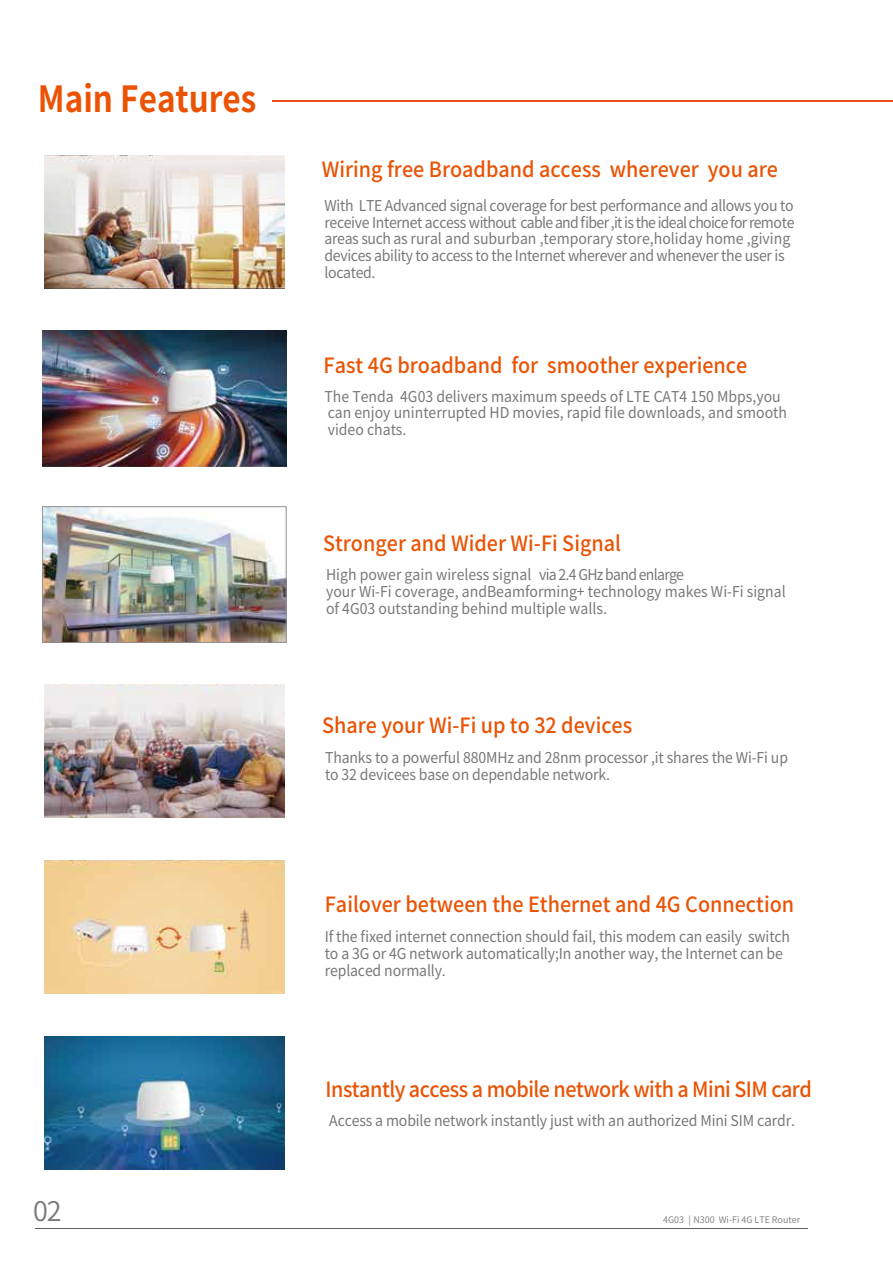
<style>
.page{position:relative;width:893px;height:1263px;background:#fff}
.page>*{position:absolute;margin:0;border:0;box-sizing:border-box;transform-origin:0 0}
.t1{font:700 36px "Source Han Sans CN";color:#ea5304;scale:.87 1}
.t2{font:27px "Source Han Sans CN";color:#797878}
.t3{font:500 21px "Source Han Sans CN";color:#ea5304;scale:.94 1}
.t4{font:500 21px "Source Han Sans CN";letter-spacing:-.025em;color:#ea5304;scale:.94 1}
.t5{font:15px/16.8px "Source Han Sans CN";letter-spacing:-.01em;color:#797878;scale:.94 1}
.t6{font:9px "Source Han Sans CN";color:#797878}
</style>
<div class="page">
<hr style="left:35px;top:1228px;width:772px;height:1px;background:#636262">
<hr style="left:272px;top:100px;width:621px;height:2px;background:#e95118">
<img style="left:44px;top:508px;width:240px;height:133px">
<img style="left:42px;top:330px;width:244px;height:136px">
<img style="left:45px;top:684px;width:239px;height:133px">
<img style="left:45px;top:861px;width:239px;height:132px">
<img style="left:45px;top:1037px;width:239px;height:133px">
<img style="left:45px;top:156px;width:239px;height:133px">
<div style="left:42px;top:506px;width:244px;height:137px;border:1px solid #8e8e8d"></div>
<h1 class="t1" style="left:38px;top:78px;width:253px">Main Features</h1>
<h2 class="t2" style="left:33px;top:1195px;width:30px">02</h2>
<h3 class="t3" style="left:322px;top:157px;width:487px">Wiring free Broadband access wherever you are</h3>
<p class="t5" style="left:325px;top:197px;width:501px">With LTE Advanced signal coverage for best performance and allows you to receive Internet access without cable and fiber ,it is the ideal choice for remote areas such as rural and suburban ,temporary store,holiday home ,giving devices ability to access to the Internet wherever and whenever the user is located.</p>
<h3 class="t3" style="left:324px;top:353px;width:452px">Fast 4G broadband for smoother experience</h3>
<p class="t5" style="left:325px;top:388px;width:494px">The Tenda 4G03 delivers maximum speeds of LTE CAT4 150 Mbps,you can enjoy uninterrupted HD movies, rapid file downloads, and smooth video chats.</p>
<h3 class="t3" style="left:323px;top:531px;width:318px">Stronger and Wider Wi-Fi Signal</h3>
<p class="t5" style="left:326px;top:567px;width:491px">High power gain wireless signal via 2.4 GHz band enlarge<br>your Wi-Fi coverage, andBeamforming+ technology makes Wi-Fi signal of 4G03 outstanding behind multiple walls.</p>
<h3 class="t3" style="left:322px;top:714px;width:331px">Share your Wi-Fi up to 32 devices</h3>
<p class="t5" style="left:325px;top:749px;width:494px">Thanks to a powerful 880MHz and 28nm processor ,it shares the Wi-Fi up to 32 devicees base on dependable network.</p>
<h3 class="t3" style="left:325px;top:893px;width:501px">Failover between the Ethernet and 4G Connection</h3>
<p class="t5" style="left:325px;top:928px;width:496px">If the fixed internet connection should fail, this modem can easily switch to a 3G or 4G network automatically;In another way, the Internet can be replaced normally.</p>
<h3 class="t4" style="left:326px;top:1077px;width:519px">Instantly access a mobile network with a Mini SIM card</h3>
<p class="t5" style="left:329px;top:1112px;width:497px">Access a mobile network instantly just with an authorized Mini SIM cardr.</p>
<p class="t6" style="left:663px;top:1214px;width:138px">4G03 | N300 Wi-Fi 4G LTE Router</p>
</div>
